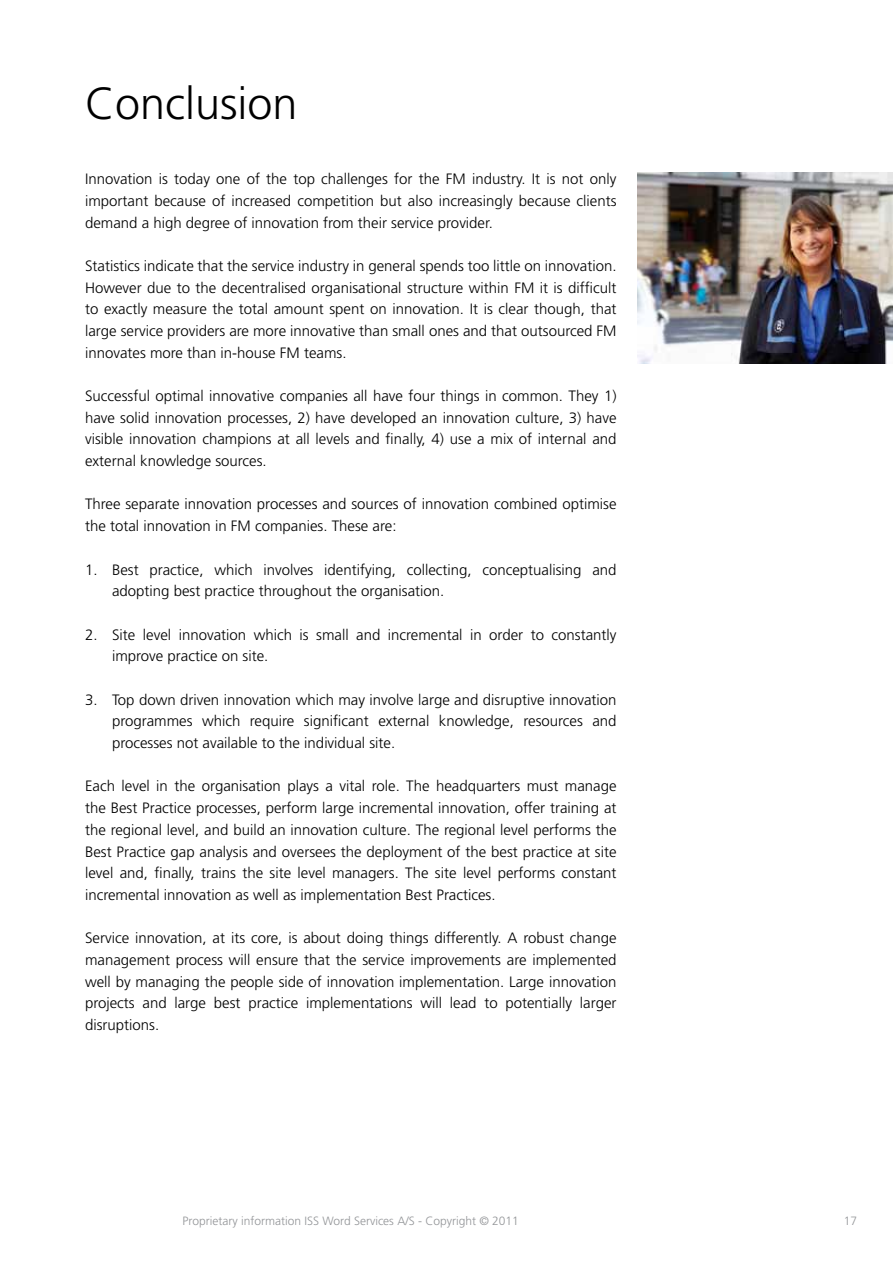
<style>
.page{position:relative;width:893px;height:1263px;background:#fff}
.page>*{position:absolute;margin:0;border:0;box-sizing:border-box;transform-origin:0 0}
.t1{font:300 45px "Frutiger";color:#000}
.t2{font:300 15px/21.8px "Frutiger";color:#000;text-align:justify}
.t3{font:300 12px "Frutiger";color:#939598}
</style>
<div class="page">
<img style="left:638px;top:172px;width:255px;height:192px">
<h1 class="t1" style="left:85px;top:78px;width:214px">Conclusion</h1>
<p class="t2" style="left:85px;top:168px;width:533px">Innovation is today one of the top challenges for the FM industry. It is not only important because of increased competition but also increasingly because clients demand a high degree of innovation from their service provider.</p>
<p class="t2" style="left:85px;top:255px;width:533px">Statistics indicate that the service industry in general spends too little on innovation.<br>However due to the decentralised organisational structure within FM it is difficult to exactly measure the total amount spent on innovation. It is clear though, that large service providers are more innovative than small ones and that outsourced FM innovates more than in-house FM teams.</p>
<p class="t2" style="left:85px;top:385px;width:533px">Successful optimal innovative companies all have four things in common. They 1) have solid innovation processes, 2) have developed an innovation culture, 3) have visible innovation champions at all levels and finally, 4) use a mix of internal and external knowledge sources.</p>
<p class="t2" style="left:85px;top:494px;width:533px">Three separate innovation processes and sources of innovation combined optimise the total innovation in FM companies. These are:</p>
<p class="t2" style="left:112px;top:559px;width:506px;text-indent:-27px">1. Best practice, which involves identifying, collecting, conceptualising and adopting best practice throughout the organisation.</p>
<p class="t2" style="left:112px;top:624px;width:506px;text-indent:-27px">2. Site level innovation which is small and incremental in order to constantly improve practice on site.</p>
<p class="t2" style="left:112px;top:689px;width:506px;text-indent:-27px">3. Top down driven innovation which may involve large and disruptive innovation programmes which require significant external knowledge, resources and processes not available to the individual site.</p>
<p class="t2" style="left:85px;top:775px;width:533px">Each level in the organisation plays a vital role. The headquarters must manage the Best Practice processes, perform large incremental innovation, offer training at the regional level, and build an innovation culture. The regional level performs the Best Practice gap analysis and oversees the deployment of the best practice at site level and, finally, trains the site level managers. The site level performs constant incremental innovation as well as implementation Best Practices.</p>
<p class="t2" style="left:85px;top:927px;width:533px">Service innovation, at its core, is about doing things differently. A robust change management process will ensure that the service improvements are implemented well by managing the people side of innovation implementation. Large innovation projects and large best practice implementations will lead to potentially larger disruptions.</p>
<p class="t3" style="left:183px;top:1214px;width:338px">Proprietary information ISS Word Services A/S - Copyright © 2011</p>
<p class="t3" style="left:844px;top:1214px;width:15px">17</p>
</div>
